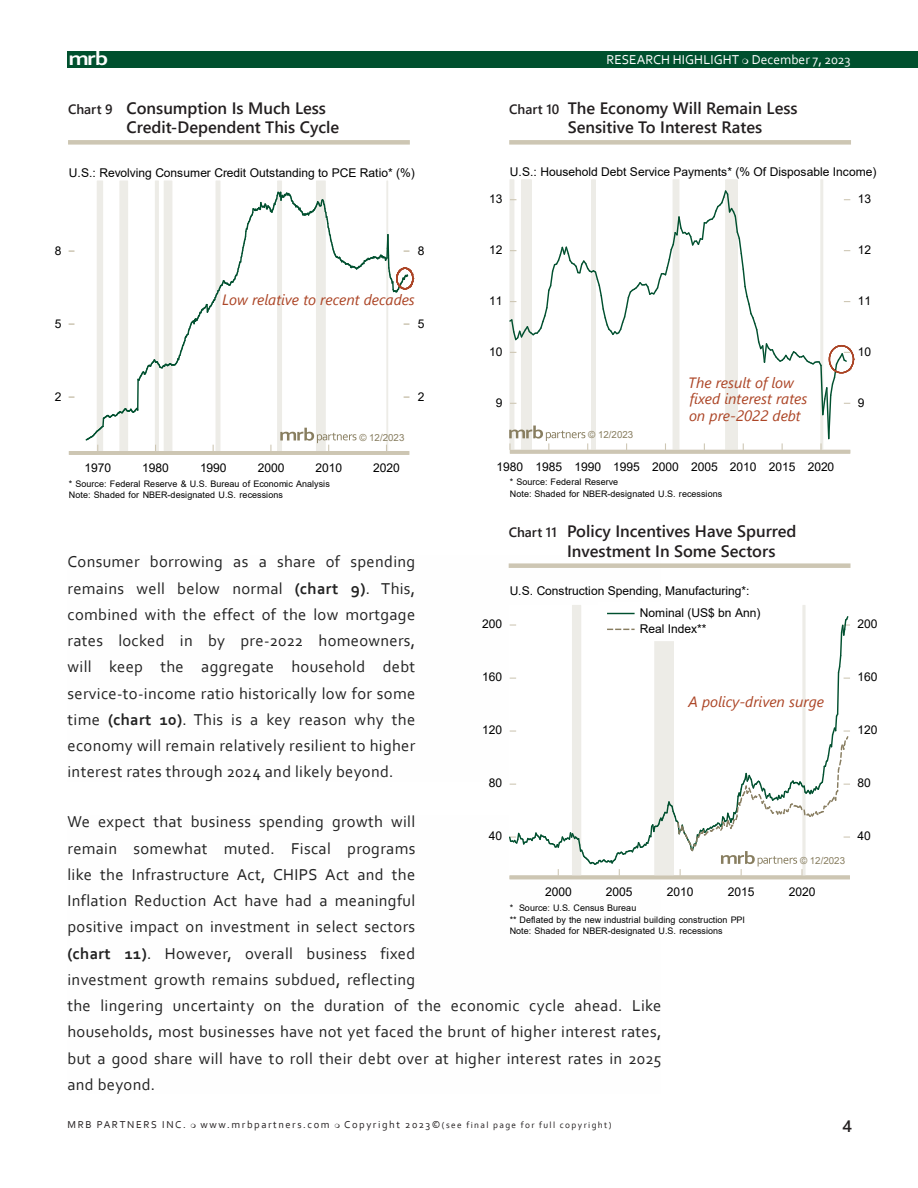
<style>
.page{position:relative;width:918px;height:1188px;background:#fff}
.page>*{position:absolute;margin:0;border:0;box-sizing:border-box;transform-origin:0 0}
.t1{font:700 20.1px "Corbel";color:#fff;scale:1.2 1}
.Normal__Web{font:16.5px/26.2px "Corbel";letter-spacing:.02em;color:#222;text-align:justify}
.chart_title_with_line{font:600 16.5px/19.8px "Segoe UI";color:#231f20}
.t2{font:italic 15px/16.5px "Segoe UI";letter-spacing:-.005em;color:#ac4526}
.t3{font:13.5px "Corbel";color:#fff}
.t4{font:12px/15.9px "Arial";letter-spacing:-.005em;color:#000}
.t5{font:10.5px "Corbel";letter-spacing:.15em;color:#231f20}
.t6{font:700 10.5px "Arial";color:#cdc6b3}
.Slug{font:9.75px "Arial";color:#887e60}
.t7{font:9.3px "Corbel";letter-spacing:.15em;color:#231f20}
.t8{font:9px/11.6px "Arial";letter-spacing:.005em;color:#000}
.s1{font-size:13.5px}
.s2{font-weight:700;font-size:10.5px;color:#cdc6b3}
.s3{font-weight:400;font-size:12px;color:#000}
.s4{font-weight:700}
.s5{font-size:10.5px}
</style>
<div class="page">
<div style="left:68px;top:51px;width:850px;height:16px;background:#00502e"></div>
<div style="left:68px;top:140px;width:342px;height:5px;background:#cdc6b3"></div>
<div style="left:97px;top:181px;width:6px;height:270px;background:#edece7"></div>
<div style="left:120px;top:181px;width:8px;height:270px;background:#edece7"></div>
<div style="left:155px;top:181px;width:4px;height:270px;border:1px solid #edece7"></div>
<div style="left:164px;top:181px;width:8px;height:270px;background:#edece7"></div>
<div style="left:216px;top:181px;width:4px;height:270px;border:1px solid #edece7"></div>
<hr style="left:278px;top:181px;width:4px;height:270px;background:#edece7">
<div style="left:277px;top:181px;width:5px;height:270px;border:1px solid #edece7"></div>
<div style="left:317px;top:181px;width:8px;height:270px;background:#edece7"></div>
<div style="left:316px;top:181px;width:9px;height:270px;border:1px solid #edece7"></div>
<div style="left:387px;top:181px;width:1px;height:270px;border:1px solid #edece7"></div>
<svg style="left:86px;top:406px;width:53px;height:45px"></svg>
<hr style="left:137px;top:379px;width:2px;height:31px;background:#00502f">
<hr style="left:71px;top:451px;width:336px;height:4px;background:#cdc6b3">
<svg style="left:137px;top:190px;width:277px;height:192px"></svg>
<svg style="left:280px;top:428px;width:77px;height:23px"></svg>
<div style="left:509px;top:140px;width:342px;height:5px;background:#cdc6b3"></div>
<div style="left:510px;top:180px;width:4px;height:270px;border:1px solid #edece7"></div>
<hr style="left:592px;top:180px;width:3px;height:270px;background:#edece7">
<div style="left:591px;top:180px;width:5px;height:270px;border:1px solid #edece7"></div>
<div style="left:673px;top:180px;width:6px;height:270px;background:#edece7"></div>
<div style="left:821px;top:180px;width:2px;height:270px;border:1px solid #edece7"></div>
<hr style="left:512px;top:450px;width:336px;height:4px;background:#cdc6b3">
<svg style="left:509px;top:189px;width:345px;height:261px"></svg>
<div style="left:509px;top:563px;width:341px;height:5px;background:#cdc6b3"></div>
<div style="left:803px;top:605px;width:2px;height:270px;border:1px solid #edece7"></div>
<hr style="left:511px;top:875px;width:337px;height:4px;background:#cdc6b3">
<svg style="left:509px;top:613px;width:341px;height:263px"></svg>
<p class="t1" style="left:68px;top:46px;width:35px">mrb</p>
<p class="t3" style="left:606px;top:51px;width:246px">RESEARCH HIGHLIGHT December 7, 2023</p>
<p class="chart_title_with_line" style="left:127px;top:96px;width:214px;text-indent:-58px"><span class="s1">Chart 9</span> Consumption Is Much Less<br>Credit-Dependent This Cycle</p>
<p class="chart_title_with_line" style="left:568px;top:96px;width:231px;text-indent:-58px"><span class="s1">Chart 10</span> The Economy Will Remain Less<br>Sensitive To Interest Rates</p>
<p class="t4" style="left:69px;top:165px;width:347px">U.S.: Revolving Consumer Credit Outstanding to PCE Ratio* (%)</p>
<p class="t4" style="left:510px;top:164px;width:368px">U.S.: Household Debt Service Payments* (% Of Disposable Income)</p>
<p class="t4" style="left:489px;top:191px;width:15px">13</p>
<p class="t4" style="left:858px;top:191px;width:15px">13</p>
<p class="t4" style="left:55px;top:242px;width:21px">8 <span class="s2">–</span></p>
<p class="t6" style="left:404px;top:243px;width:22px">– <span class="s3">8</span></p>
<p class="t4" style="left:489px;top:242px;width:15px">12</p>
<p class="t4" style="left:858px;top:242px;width:15px">12</p>
<p class="t2" style="left:222px;top:289px;width:194px">Low relative to recent decades</p>
<p class="t4" style="left:489px;top:293px;width:15px">11</p>
<p class="t4" style="left:858px;top:293px;width:15px">11</p>
<p class="t4" style="left:55px;top:315px;width:21px">5 <span class="s2">–</span></p>
<p class="t6" style="left:404px;top:316px;width:22px">– <span class="s3">5</span></p>
<p class="t4" style="left:489px;top:343px;width:15px">10</p>
<p class="t4" style="left:858px;top:343px;width:15px">10</p>
<p class="t4" style="left:55px;top:388px;width:21px">2 <span class="s2">–</span></p>
<p class="t6" style="left:404px;top:389px;width:22px">– <span class="s3">2</span></p>
<p class="t4" style="left:496px;top:394px;width:8px">9</p>
<p class="t2" style="left:688px;top:372px;width:121px">The result of low fixed interest rates on pre-2022 debt</p>
<p class="t4" style="left:858px;top:394px;width:8px">9</p>
<p class="Slug" style="left:359px;top:430px;width:47px">© 12/2023</p>
<p class="Slug" style="left:588px;top:428px;width:47px">© 12/2023</p>
<p class="t4" style="left:84px;top:460px;width:28px">1970</p>
<p class="t4" style="left:142px;top:460px;width:28px">1980</p>
<p class="t4" style="left:200px;top:460px;width:28px">1990</p>
<p class="t4" style="left:258px;top:460px;width:28px">2000</p>
<p class="t4" style="left:316px;top:460px;width:28px">2010</p>
<p class="t4" style="left:373px;top:460px;width:28px">2020</p>
<p class="t4" style="left:497px;top:458px;width:339px">1980 1985 1990 1995 2000 2005 2010 2015 2020</p>
<p class="t8" style="left:69px;top:478px;width:262px">* Source: Federal Reserve &amp; U.S. Bureau of Economic Analysis<br>Note: Shaded for NBER-designated U.S. recessions</p>
<p class="t8" style="left:510px;top:476px;width:214px">* Source: Federal Reserve<br>Note: Shaded for NBER-designated U.S. recessions</p>
<p class="chart_title_with_line" style="left:567px;top:520px;width:231px;text-indent:-58px"><span class="s1">Chart 11</span> Policy Incentives Have Spurred<br>Investment In Some Sectors</p>
<p class="Normal__Web" style="left:68px;top:548px;width:349px">Consumer borrowing as a share of spending remains well below normal <span class="s4">(chart 9)</span>. This, combined with the effect of the low mortgage rates locked in by pre-2022 homeowners, will keep the aggregate household debt service-to-income ratio historically low for some time <span class="s4">(chart 10)</span>. This is a key reason why the economy will remain relatively resilient to higher interest rates through 2024 and likely beyond.</p>
<p class="Normal__Web" style="left:68px;top:808px;width:596px;text-align:left">We expect that business spending growth will<br>remain somewhat muted. Fiscal programs<br>like the Infrastructure Act, CHIPS Act and the<br>Inflation Reduction Act have had a meaningful<br>positive impact on investment in select sectors<br><span class="s4">(chart 11)</span>. However, overall business fixed<br>investment growth remains subdued, reflecting<br>the lingering uncertainty on the duration of the economic cycle ahead. Like households, most businesses have not yet faced the brunt of higher interest rates, but a good share will have to roll their debt over at higher interest rates in 2025 and beyond.</p>
<p class="t4" style="left:510px;top:583px;width:241px">U.S. Construction Spending, Manufacturing*:</p>
<p class="t4" style="left:640px;top:605px;width:122px">Nominal (US$ bn Ann)<br>Real Index**</p>
<p class="t4" style="left:482px;top:616px;width:22px">200</p>
<p class="t4" style="left:482px;top:669px;width:22px">160</p>
<p class="t2" style="left:689px;top:691px;width:137px">A policy-driven surge</p>
<p class="t4" style="left:482px;top:722px;width:22px">120</p>
<p class="t4" style="left:489px;top:775px;width:15px">80</p>
<p class="t4" style="left:489px;top:828px;width:15px">40</p>
<p class="Slug" style="left:800px;top:854px;width:47px">© 12/2023</p>
<p class="t4" style="left:545px;top:884px;width:28px">2000</p>
<p class="t4" style="left:606px;top:884px;width:28px">2005</p>
<p class="t4" style="left:667px;top:884px;width:28px">2010</p>
<p class="t4" style="left:728px;top:884px;width:28px">2015</p>
<p class="t4" style="left:789px;top:884px;width:28px">2020</p>
<p class="t8" style="left:510px;top:902px;width:237px">* Source: U.S. Census Bureau<br>** Deflated by the new industrial building construction PPI<br>Note: Shaded for NBER-designated U.S. recessions</p>
<p class="t4" style="left:857px;top:616px;width:22px">200</p>
<p class="t4" style="left:857px;top:669px;width:22px">160</p>
<p class="t4" style="left:857px;top:722px;width:22px">120</p>
<p class="t4" style="left:857px;top:775px;width:15px">80</p>
<p class="t4" style="left:857px;top:828px;width:15px">40</p>
<p class="t5" style="left:68px;top:1118px;width:120px">MRB PARTNERS INC.</p>
<p class="t5" style="left:200px;top:1118px;width:131px">www.mrbpartners.com</p>
<p class="t7" style="left:344px;top:1119px;width:269px"><span class="s5">Copyright 2023©</span>(see final page for full copyright)</p>
<p class="chart_title_with_line" style="left:843px;top:1115px;width:11px">4</p>
</div>
